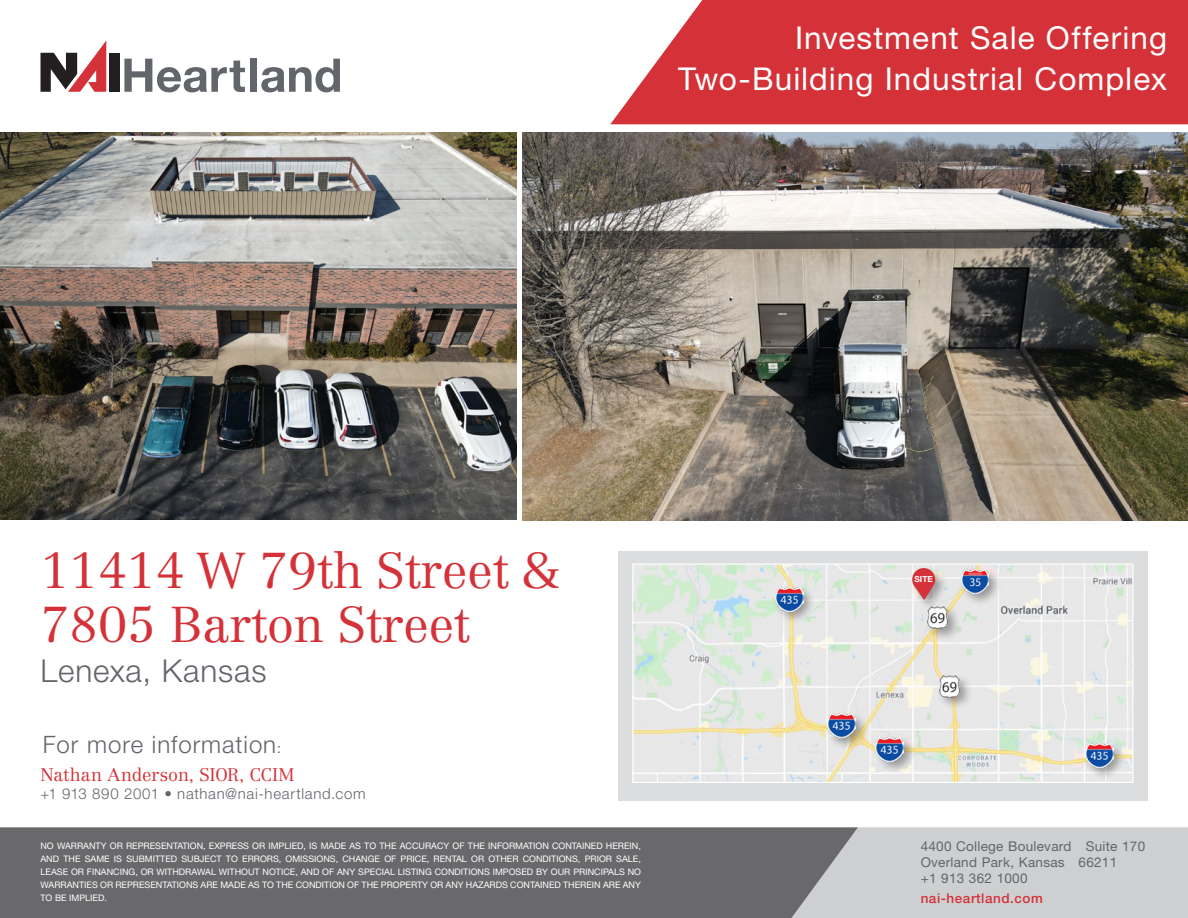
<style>
.page{position:relative;width:1188px;height:918px;background:#fff}
.page>*{position:absolute;margin:0;border:0;box-sizing:border-box;transform-origin:0 0}
.t1{font:300 49.5px "Centennial LT Std";letter-spacing:-.01em;color:#d43238}
.t2{font:31.5px "Helvetica Neue LT Std";letter-spacing:.035em;color:#fff}
.t3{font:300 31.5px "Helvetica Neue LT Std";letter-spacing:.025em;color:#62656a}
.t4{font:300 24px "Helvetica Neue LT Std";letter-spacing:.04em;color:#62656a}
.t5{font:300 18px "Centennial LT Std";letter-spacing:-.01em;color:#d43238}
.t6{font:300 15px "Helvetica Neue LT Std";letter-spacing:.045em;color:#62656a}
.t7{font:13.5px "Helvetica Neue LT Std";letter-spacing:.02em;color:#62656a}
.t8{font:500 13.5px "Helvetica Neue LT Std";letter-spacing:.04em;color:#d43238}
.t9{font:9px/12.9px "Helvetica Neue LT Std";color:#fff;text-align:justify}
.t10{font:700 8.4px "Helvetica Neue LT Std";color:#fff}
.s1{font-weight:400;font-size:13.5px}
</style>
<div class="page">
<div style="left:618px;top:551px;width:530px;height:249px;background:#dcdddf"></div>
<div style="left:858px;top:827px;width:330px;height:91px;background:#cecfd1"></div>
<div style="left:0;top:827px;width:858px;height:91px;background:#69696c"></div>
<svg style="left:610px;top:0;width:578px;height:124px;background:#d8454a"></svg>
<img style="left:634px;top:566px;width:497px;height:215px">
<div style="left:632px;top:564px;width:501px;height:219px;border:1px solid #fff"></div>
<div style="left:773px;top:585px;width:43px;height:40px;background:#231f20;opacity:.4"></div>
<img style="left:775px;top:588px;width:28px;height:24px">
<div style="left:925px;top:605px;width:36px;height:36px;background:#231f20;opacity:.4"></div>
<img style="left:928px;top:613px;width:20px;height:15px">
<div style="left:873px;top:735px;width:44px;height:40px;background:#231f20;opacity:.4"></div>
<img style="left:876px;top:738px;width:28px;height:24px">
<div style="left:910px;top:566px;width:38px;height:47px;background:#231f20;opacity:.4"></div>
<svg style="left:912px;top:568px;width:23px;height:32px"></svg>
<div style="left:1083px;top:741px;width:43px;height:39px;background:#231f20;opacity:.4"></div>
<img style="left:1085px;top:743px;width:28px;height:24px">
<div style="left:959px;top:567px;width:43px;height:39px;background:#231f20;opacity:.4"></div>
<img style="left:961px;top:569px;width:28px;height:24px">
<div style="left:110px;top:53px;width:10px;height:39px;background:#231f20"></div>
<svg style="left:41px;top:41px;width:65px;height:51px"></svg>
<svg style="left:124px;top:59px;width:121px;height:33px"></svg>
<div style="left:251px;top:59px;width:6px;height:33px;background:#62656a"></div>
<svg style="left:261px;top:59px;width:79px;height:33px"></svg>
<div style="left:825px;top:711px;width:43px;height:40px;background:#231f20;opacity:.4"></div>
<img style="left:828px;top:714px;width:27px;height:24px">
<img style="left:0;top:133px;width:517px;height:387px">
<img style="left:523px;top:133px;width:665px;height:387px">
<div style="left:937px;top:673px;width:36px;height:37px;background:#231f20;opacity:.4"></div>
<img style="left:940px;top:676px;width:20px;height:21px">
<p class="t2" style="left:795px;top:19px;width:374px">Investment Sale Offering</p>
<p class="t2" style="left:678px;top:60px;width:490px">Two-Building Industrial Complex</p>
<p class="t1" style="left:40px;top:541px;width:520px">11414 W 79th Street &amp;</p>
<p class="t1" style="left:40px;top:595px;width:431px">7805 Barton Street</p>
<p class="t3" style="left:40px;top:651px;width:228px">Lenexa, Kansas</p>
<p class="t4" style="left:43px;top:729px;width:240px">For more information<span class="s1">:</span></p>
<p class="t5" style="left:40px;top:764px;width:255px">Nathan Anderson, SIOR, CCIM</p>
<p class="t6" style="left:40px;top:784px;width:327px">+1 913 890 2001 • nathan@nai-heartland.com</p>
<p class="t9" style="left:40px;top:840px;width:602px">NO WARRANTY OR REPRESENTATION, EXPRESS OR IMPLIED, IS MADE AS TO THE ACCURACY OF THE INFORMATION CONTAINED HEREIN, AND THE SAME IS SUBMITTED SUBJECT TO ERRORS, OMISSIONS, CHANGE OF PRICE, RENTAL OR OTHER CONDITIONS, PRIOR SALE, LEASE OR FINANCING, OR WITHDRAWAL WITHOUT NOTICE, AND OF ANY SPECIAL LISTING CONDITIONS IMPOSED BY OUR PRINCIPALS NO WARRANTIES OR REPRESENTATIONS ARE MADE AS TO THE CONDITION OF THE PROPERTY OR ANY HAZARDS CONTAINED THEREIN ARE ANY TO BE IMPLIED.</p>
<p class="t10" style="left:914px;top:574px;width:20px">SITE</p>
<p class="t7" style="left:921px;top:838px;width:226px">4400 College Boulevard Suite 170</p>
<p class="t7" style="left:921px;top:854px;width:198px">Overland Park, Kansas 66211</p>
<p class="t7" style="left:921px;top:870px;width:108px">+1 913 362 1000</p>
<p class="t8" style="left:921px;top:890px;width:124px">nai-heartland.com</p>
</div>
